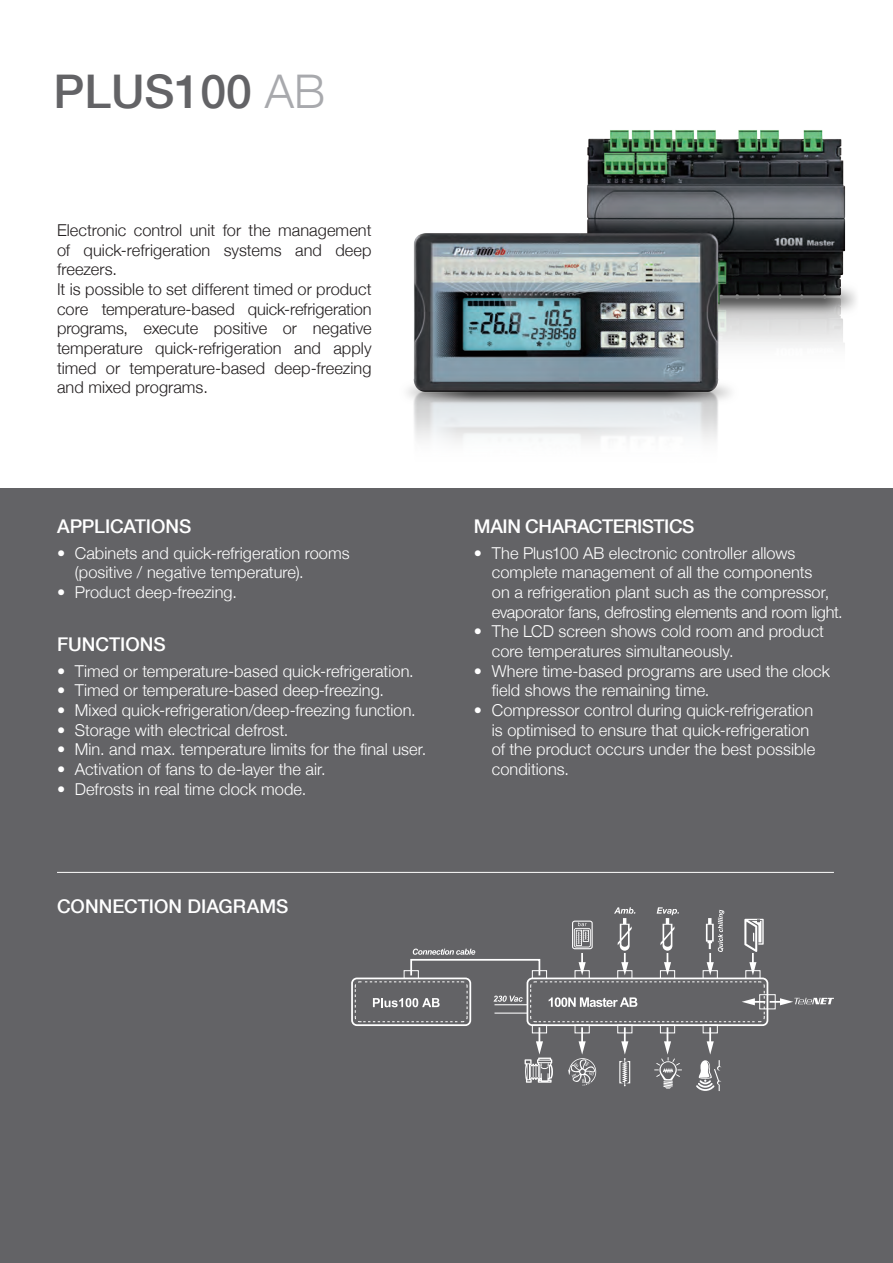
<style>
.page{position:relative;width:893px;height:1263px;background:#fff}
.page>*{position:absolute;margin:0;border:0;box-sizing:border-box;transform-origin:0 0}
.t1{font:500 46.35px "Helvetica Neue";color:#636366}
.t2{font:500 18.9px "Helvetica Neue";letter-spacing:-.005em;color:#fff}
.t3{font:500 18.9px "Helvetica Neue";letter-spacing:-.025em;color:#fff}
.t4{font:300 16.35px/19.6px "Helvetica Neue";letter-spacing:.005em;color:#fff}
.t5{font:300 16.35px/19.6px "Helvetica Neue";color:#231f20}
.s1{font-weight:300;color:#a8a9ad}
</style>
<div class="page">
<div style="left:0;top:488px;width:893px;height:775px;background:#636366"></div>
<img style="left:407px;top:130px;width:449px;height:312px">
<svg style="left:413px;top:948px;width:62px;height:7px"></svg>
<div style="left:404px;top:970px;width:15px;height:9px;border:1px solid #fff"></div>
<div style="left:351px;top:977px;width:120px;height:49px;border:2px solid #fff;border-radius:5px"></div>
<svg style="left:355px;top:981px;width:113px;height:41px"></svg>
<div style="left:410px;top:959px;width:130px;height:17px;border:2px solid #fff"></div>
<svg style="left:494px;top:907px;width:340px;height:184px"></svg>
<hr style="left:57px;top:872px;width:777px;height:1px;background:#fff">
<h1 class="t1" style="left:53px;top:54px;width:30px">plu</h1>
<h1 class="t1" style="left:144px;top:54px;width:182px">s100 <span class="s1">ab</span></h1>
<p class="t5" style="left:57px;top:219px;width:316px">Electronic control unit for the management of quick-refrigeration systems and deep freezers.<br>It is possible to set different timed or product core temperature-based quick-refrigeration programs, execute positive or negative temperature quick-refrigeration and apply timed or temperature-based deep-freezing and mixed programs.</p>
<p class="t2" style="left:57px;top:511px;width:135px">APPLICATIONS</p>
<p class="t4" style="left:75px;top:542px;width:276px;text-indent:-18px">• Cabinets and quick-refrigeration rooms (positive / negative temperature).</p>
<p class="t4" style="left:57px;top:581px;width:181px">• Product deep-freezing.</p>
<p class="t2" style="left:57px;top:628px;width:109px">FUNCTIONS</p>
<p class="t4" style="left:57px;top:660px;width:358px">• Timed or temperature-based quick-refrigeration.</p>
<p class="t4" style="left:57px;top:680px;width:329px">• Timed or temperature-based deep-freezing.</p>
<p class="t4" style="left:57px;top:699px;width:360px">• Mixed quick-refrigeration/deep-freezing function.</p>
<p class="t4" style="left:57px;top:719px;width:233px">• Storage with electrical defrost.</p>
<p class="t4" style="left:57px;top:739px;width:371px">• Min. and max. temperature limits for the final user.</p>
<p class="t4" style="left:57px;top:758px;width:270px">• Activation of fans to de-layer the air.</p>
<p class="t4" style="left:57px;top:778px;width:251px">• Defrosts in real time clock mode.</p>
<p class="t2" style="left:57px;top:891px;width:211px">CONNECTION DIAGRAMS</p>
<p class="t3" style="left:474px;top:511px;width:156px">MAIN CHARACTERIS</p>
<p class="t2" style="left:654px;top:511px;width:41px">TICS</p>
<p class="t4" style="left:492px;top:542px;width:352px;text-indent:-18px">• The Plus100 AB electronic controller allows complete management of all the components<br>on a refrigeration plant such as the compressor, evaporator fans, defrosting elements and room light.</p>
<p class="t4" style="left:492px;top:621px;width:334px;text-indent:-18px">• The LCD screen shows cold room and product core temperatures simultaneously.</p>
<p class="t4" style="left:492px;top:660px;width:340px;text-indent:-18px">• Where time-based programs are used the clock field shows the remaining time.</p>
<p class="t4" style="left:492px;top:699px;width:325px;text-indent:-18px">• Compressor control during quick-refrigeration is optimised to ensure that quick-refrigeration of the product occurs under the best possible conditions.</p>
</div>
